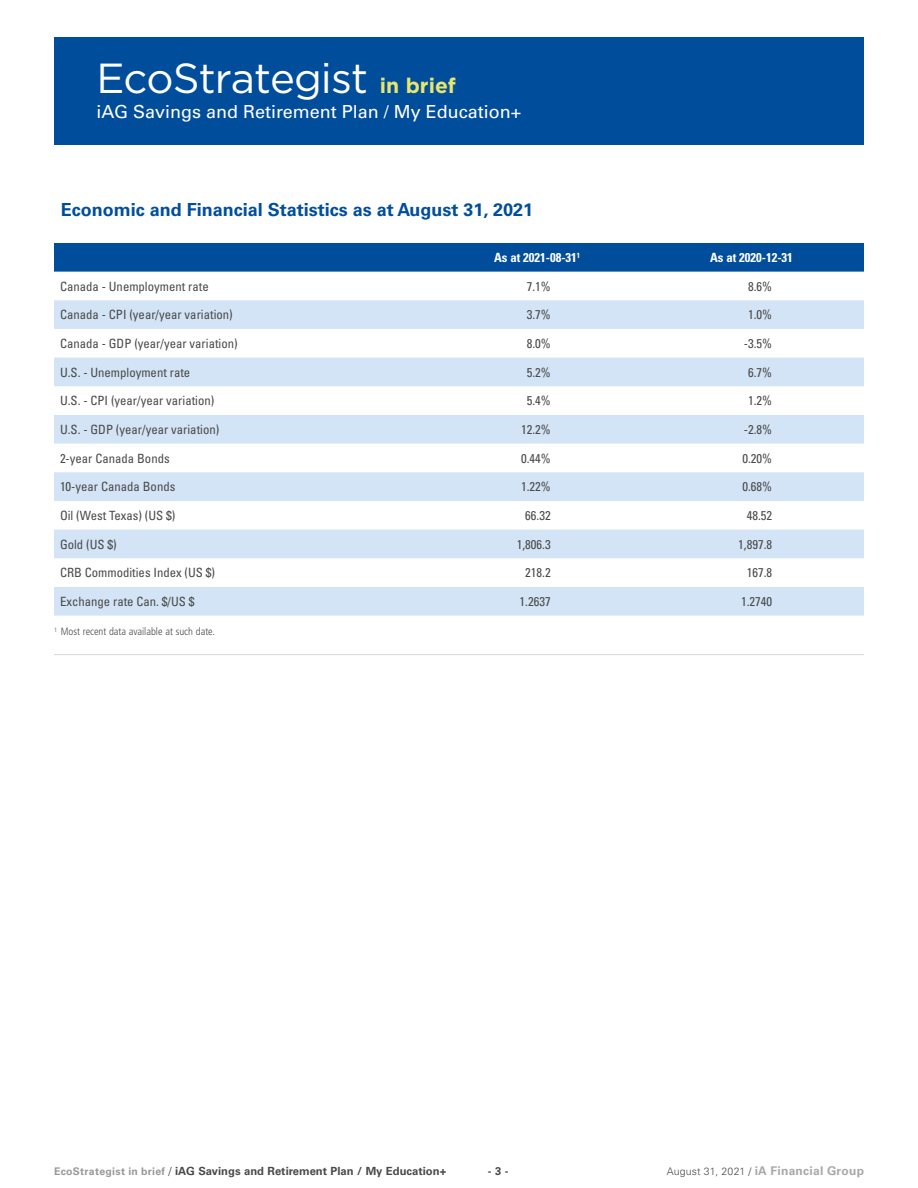
<style>
.page{position:relative;width:918px;height:1188px;background:#fff}
.page>*{position:absolute;margin:0;border:0;box-sizing:border-box;transform-origin:0 0}
.t1{font:42px "Gotham";letter-spacing:-.02em;color:#fff}
.t2{font:700 18px "Univers LT Std";color:#004e9b}
.t3{font:18px "Univers";color:#fff}
.t4{font:condensed 12.75px "Univers LT Std";color:#4a4a49}
.t5{font:700 condensed 12.75px "Univers LT Std";color:#fff}
.t6{font:700 12px "Univers LT Std";letter-spacing:.02em;color:#aaa9a9}
.t7{font:700 11.25px "Univers LT Std";color:#4a4a49}
.t8{font:300 condensed 10.5px "Frutiger LT Std";color:#4a4a49}
.s1{font-weight:700;font-size:21px;color:#e9e66e}
.s2{font-size:10.5px;color:#999898}
.s3{font-weight:300}
.s4{font-weight:300;font-size:10.5px;color:#4a4a49}
</style>
<div class="page">
<div style="left:54px;top:37px;width:810px;height:108px;background:#004e9b"></div>
<hr style="left:54px;top:654px;width:810px;height:1px;background:#d5d9de">
<div style="left:54px;top:243px;width:810px;height:29px;background:#004e9b"></div>
<svg style="left:54px;top:300px;width:810px;height:316px;fill:#d3e4f6"></svg>
<p class="t1" style="left:96px;top:51px;width:361px">EcoStrategist <span class="s1">in brief</span></p>
<p class="t3" style="left:96px;top:101px;width:426px">iAG Savings and Retirement Plan / My Education+</p>
<h1 class="t2" style="left:61px;top:199px;width:474px">Economic and Financial Statistics as at August 31, 2021</h1>
<p class="t5" style="left:494px;top:250px;width:88px">As at 2021-08-31<sup>1</sup></p>
<p class="t5" style="left:710px;top:250px;width:84px">As at 2020-12-31</p>
<p class="t4" style="left:60px;top:278px;width:150px">Canada - Unemployment rate</p>
<p class="t4" style="left:527px;top:278px;width:26px">7.1%</p>
<p class="t4" style="left:748px;top:278px;width:26px">8.6%</p>
<p class="t4" style="left:60px;top:307px;width:174px">Canada - CPI (year/year variation)</p>
<p class="t4" style="left:527px;top:307px;width:26px">3.7%</p>
<p class="t4" style="left:748px;top:307px;width:26px">1.0%</p>
<p class="t4" style="left:60px;top:335px;width:179px">Canada - GDP (year/year variation)</p>
<p class="t4" style="left:527px;top:335px;width:26px">8.0%</p>
<p class="t4" style="left:744px;top:335px;width:30px">-3.5%</p>
<p class="t4" style="left:60px;top:364px;width:132px">U.S. - Unemployment rate</p>
<p class="t4" style="left:527px;top:364px;width:26px">5.2%</p>
<p class="t4" style="left:748px;top:364px;width:26px">6.7%</p>
<p class="t4" style="left:60px;top:393px;width:156px">U.S. - CPI (year/year variation)</p>
<p class="t4" style="left:527px;top:393px;width:26px">5.4%</p>
<p class="t4" style="left:748px;top:393px;width:26px">1.2%</p>
<p class="t4" style="left:60px;top:421px;width:161px">U.S. - GDP (year/year variation)</p>
<p class="t4" style="left:521px;top:421px;width:31px">12.2%</p>
<p class="t4" style="left:744px;top:421px;width:30px">-2.8%</p>
<p class="t4" style="left:60px;top:450px;width:111px">2-year Canada Bonds</p>
<p class="t4" style="left:521px;top:450px;width:31px">0.44%</p>
<p class="t4" style="left:742px;top:450px;width:31px">0.20%</p>
<p class="t4" style="left:60px;top:479px;width:117px">10-year Canada Bonds</p>
<p class="t4" style="left:521px;top:479px;width:31px">1.22%</p>
<p class="t4" style="left:742px;top:479px;width:31px">0.68%</p>
<p class="t4" style="left:60px;top:507px;width:117px">Oil (West Texas) (US $)</p>
<p class="t4" style="left:525px;top:507px;width:27px">66.32</p>
<p class="t4" style="left:747px;top:507px;width:27px">48.52</p>
<p class="t4" style="left:60px;top:536px;width:58px">Gold (US $)</p>
<p class="t4" style="left:517px;top:536px;width:35px">1,806.3</p>
<p class="t4" style="left:738px;top:536px;width:35px">1,897.8</p>
<p class="t4" style="left:60px;top:565px;width:157px">CRB Commodities Index (US $)</p>
<p class="t4" style="left:525px;top:565px;width:27px">218.2</p>
<p class="t4" style="left:747px;top:565px;width:27px">167.8</p>
<p class="t4" style="left:60px;top:593px;width:136px">Exchange rate Can. $/US $</p>
<p class="t4" style="left:520px;top:593px;width:33px">1.2637</p>
<p class="t4" style="left:741px;top:593px;width:33px">1.2740</p>
<p class="t8" style="left:54px;top:625px;width:162px"><sup>1</sup> Most recent data available at such date.</p>
<p class="t7" style="left:54px;top:1164px;width:394px"><span class="s2">EcoStrategist in brief</span> <span class="s3">/</span> iAG Savings and Retirement Plan / My Education+</p>
<p class="t7" style="left:488px;top:1164px;width:22px">- 3 -</p>
<p class="t6" style="left:667px;top:1163px;width:199px"><span class="s4">August 31, 2021 /</span> iA Financial Group</p>
</div>
